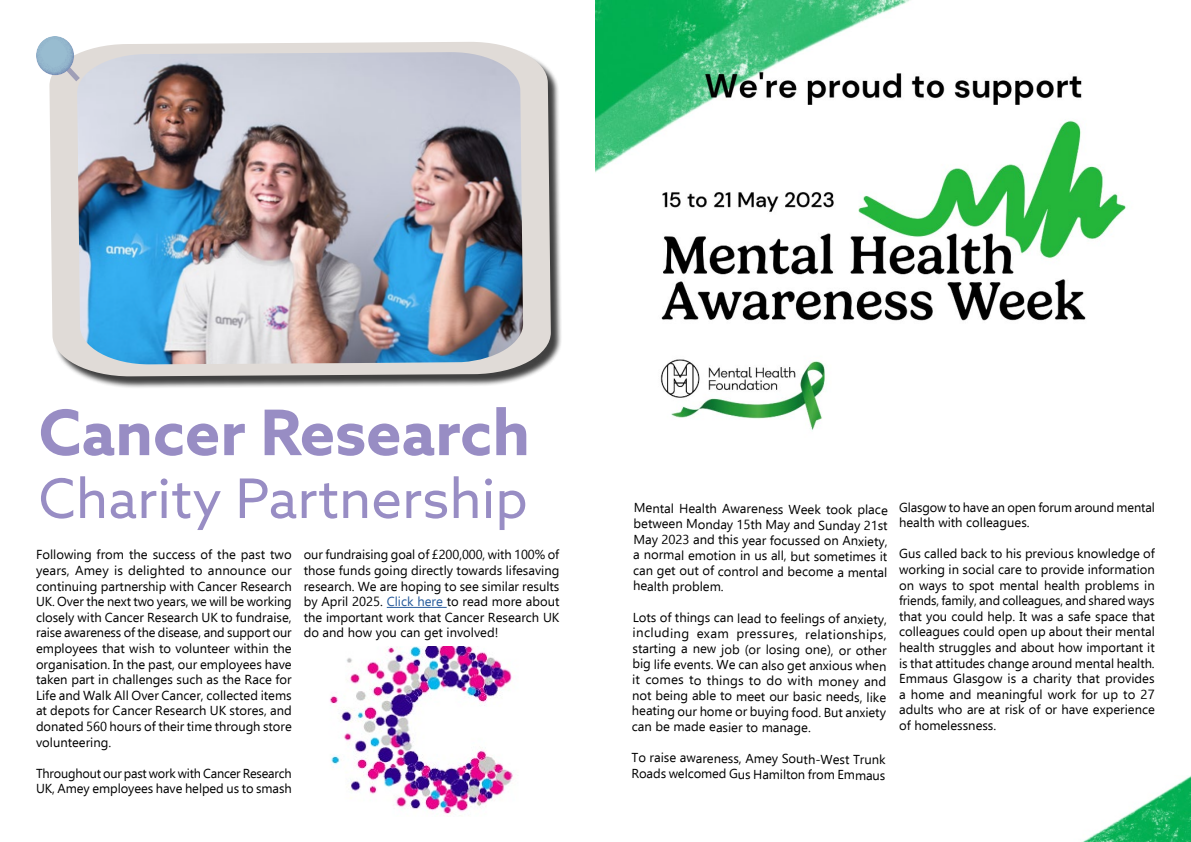
<style>
.page{position:relative;width:1191px;height:842px;background:#fff}
.page>*{position:absolute;margin:0;border:0;box-sizing:border-box;transform-origin:0 0}
.t1{font:700 62.9px "Azo Sans";color:#988dc4}
.t2{font:54.6px "Azo Sans";color:#988dc4}
.t3{font:13px/15.6px "Ebrima";color:#000;text-align:justify}
.s1{color:#275b9b}
</style>
<div class="page">
<img style="left:595px;top:0;width:531px;height:419px">
<svg style="left:806px;top:280px;width:320px;height:151px"></svg>
<div style="left:51px;top:44px;width:512px;height:345px;background:#000;opacity:.75"></div>
<svg style="left:49px;top:42px;width:502px;height:335px;background:#d8d4d1"></svg>
<img style="left:77px;top:52px;width:446px;height:313px">
<svg style="left:36px;top:36px;width:49px;height:51px"></svg>
<img style="left:1082px;top:775px;width:109px;height:67px">
<img style="left:329px;top:646px;width:184px;height:170px">
<hr style="left:387px;top:607px;width:60px;height:1px;background:#275b9b">
<h1 class="t1" style="left:39px;top:391px;width:493px">Cancer Research</h1>
<h2 class="t2" style="left:39px;top:463px;width:490px">Charity Partnership</h2>
<p class="t3" style="left:36px;top:547px;width:257px">Following from the success of the past two years, Amey is delighted to announce our continuing partnership with Cancer Research UK. Over the next two years, we will be working closely with Cancer Research UK to fundraise, raise awareness of the disease, and support our employees that wish to volunteer within the organisation. In the past, our employees have taken part in challenges such as the Race for Life and Walk All Over Cancer, collected items at depots for Cancer Research UK stores, and donated 560 hours of their time through store volunteering.</p>
<p class="t3" style="left:36px;top:765px;width:257px">Throughout our past work with Cancer Research<br>UK, Amey employees have helped us to smash</p>
<p class="t3" style="left:304px;top:547px;width:257px">our fundraising goal of £200,000, with 100% of those funds going directly towards lifesaving research. We are hoping to see similar results by April 2025. <span class="s1">Click here</span> to read more about the important work that Cancer Research UK do and how you can get involved!</p>
<p class="t3" style="left:634px;top:498px;width:256px;rotate:1deg">Mental Health Awareness Week took place</p>
<p class="t3" style="left:633px;top:516px;width:256px">between Monday 15th May and Sunday 21st May 2023 and this year focussed on Anxiety, a normal emotion in us all, but sometimes it can get out of control and become a mental health problem.</p>
<p class="t3" style="left:632px;top:610px;width:256px">Lots of things can lead to feelings of anxiety, including exam pressures, relationships,</p>
<p class="t3" style="left:632px;top:639px;width:256px;rotate:1deg">starting a new job (or losing one), or other</p>
<p class="t3" style="left:632px;top:657px;width:256px">big life events. We can also get anxious when it comes to things to do with money and not being able to meet our basic needs, like heating our home or buying food. But anxiety can be made easier to manage.</p>
<p class="t3" style="left:631px;top:750px;width:255px">To raise awareness, Amey South-West Trunk</p>
<p class="t3" style="left:631px;top:764px;width:255px;rotate:1deg">Roads welcomed Gus Hamilton from Emmaus</p>
<p class="t3" style="left:899px;top:499px;width:257px">Glasgow to have an open forum around mental health with colleagues.</p>
<p class="t3" style="left:899px;top:545px;width:257px">Gus called back to his previous knowledge of working in social care to provide information on ways to spot mental health problems in friends, family, and colleagues, and shared ways that you could help. It was a safe space that colleagues could open up about their mental health struggles and about how important it is that attitudes change around mental health.<br>Emmaus Glasgow is a charity that provides a home and meaningful work for up to 27 adults who are at risk of or have experience of homelessness.</p>
</div>
